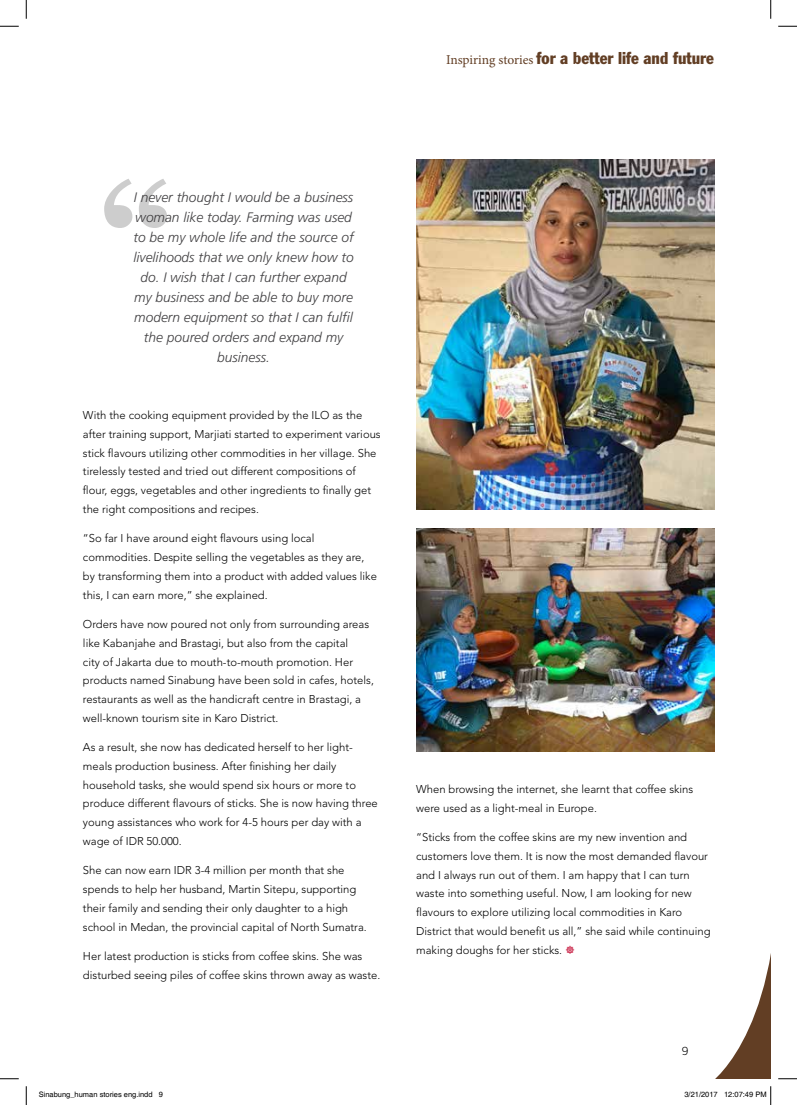
<style>
.page{position:relative;width:797px;height:1105px;background:#fff}
.page>*{position:absolute;margin:0;border:0;box-sizing:border-box;transform-origin:0 0}
.t1{font:condensed 16.88px "Franklin Gothic";color:#623e24}
.t2{font:italic 300 13.75px/20px "Frutiger";color:#414042;text-align:center}
.t3{font:300 11.25px/18.8px "Avenir";color:#000}
.t4{font:300 11.25px "Trade Gothic";color:#000}
.t5{font:7.5px "Helvetica";color:#000}
.s1{font-family:"Minion Pro";font-stretch:normal;font-size:13.5px}
</style>
<div class="page">
<svg style="left:715px;top:959px;width:55px;height:120px"></svg>
<img style="left:416px;top:159px;width:298px;height:350px">
<svg style="left:104px;top:179px;width:63px;height:49px"></svg>
<img style="left:416px;top:529px;width:298px;height:223px">
<svg style="left:0;top:25px;width:19px;height:2px"></svg>
<svg style="left:778px;top:25px;width:19px;height:2px"></svg>
<svg style="left:0;top:1078px;width:19px;height:1px"></svg>
<svg style="left:778px;top:1078px;width:19px;height:1px"></svg>
<svg style="left:25px;top:0;width:2px;height:19px"></svg>
<svg style="left:25px;top:1086px;width:2px;height:19px"></svg>
<svg style="left:770px;top:0;width:1px;height:19px"></svg>
<svg style="left:770px;top:1086px;width:1px;height:19px"></svg>
<h1 class="t1" style="left:446px;top:48px;width:269px"><span class="s1">Inspiring stories</span> for a better life and future</h1>
<p class="t2" style="left:133px;top:187px;width:222px">I never thought I would be a business woman like today. Farming was used to be my whole life and the source of livelihoods that we only knew how to do. I wish that I can further expand my business and be able to buy more modern equipment so that I can fulfil the poured orders and expand my business.</p>
<p class="t3" style="left:83px;top:406px;width:299px">With the cooking equipment provided by the ILO as the after training support, Marjiati started to experiment various stick flavours utilizing other commodities in her village. She tirelessly tested and tried out different compositions of flour, eggs, vegetables and other ingredients to finally get the right compositions and recipes.</p>
<p class="t3" style="left:83px;top:529px;width:295px">“So far I have around eight flavours using local commodities. Despite selling the vegetables as they are, by transforming them into a product with added values like this, I can earn more,” she explained.</p>
<p class="t3" style="left:83px;top:615px;width:292px">Orders have now poured not only from surrounding areas like Kabanjahe and Brastagi, but also from the capital<br>city of Jakarta due to mouth-to-mouth promotion. Her products named Sinabung have been sold in cafes, hotels, restaurants as well as the handicraft centre in Brastagi, a well-known tourism site in Karo District.</p>
<p class="t3" style="left:83px;top:738px;width:296px">As a result, she now has dedicated herself to her light&shy;meals production business. After finishing her daily household tasks, she would spend six hours or more to produce different flavours of sticks. She is now having three young assistances who work for 4-5 hours per day with a wage of IDR 50.000.</p>
<p class="t3" style="left:83px;top:861px;width:285px">She can now earn IDR 3-4 million per month that she spends to help her husband, Martin Sitepu, supporting their family and sending their only daughter to a high school in Medan, the provincial capital of North Sumatra.</p>
<p class="t3" style="left:83px;top:947px;width:299px">Her latest production is sticks from coffee skins. She was disturbed seeing piles of coffee skins thrown away as waste.</p>
<p class="t3" style="left:416px;top:780px;width:279px">When browsing the internet, she learnt that coffee skins were used as a light-meal in Europe.</p>
<p class="t3" style="left:416px;top:828px;width:296px">“Sticks from the coffee skins are my new invention and customers love them. It is now the most demanded flavour and I always run out of them. I am happy that I can turn waste into something useful. Now, I am looking for new flavours to explore utilizing local commodities in Karo District that would benefit us all,” she said while continuing making doughs for her sticks.</p>
<p class="t4" style="left:682px;top:1044px;width:8px">9</p>
<p class="t5" style="left:39px;top:1090px;width:126px">Sinabung_human stories eng.indd 9</p>
<p class="t5" style="left:684px;top:1090px;width:84px">3/21/2017 12:07:49 PM</p>
</div>
